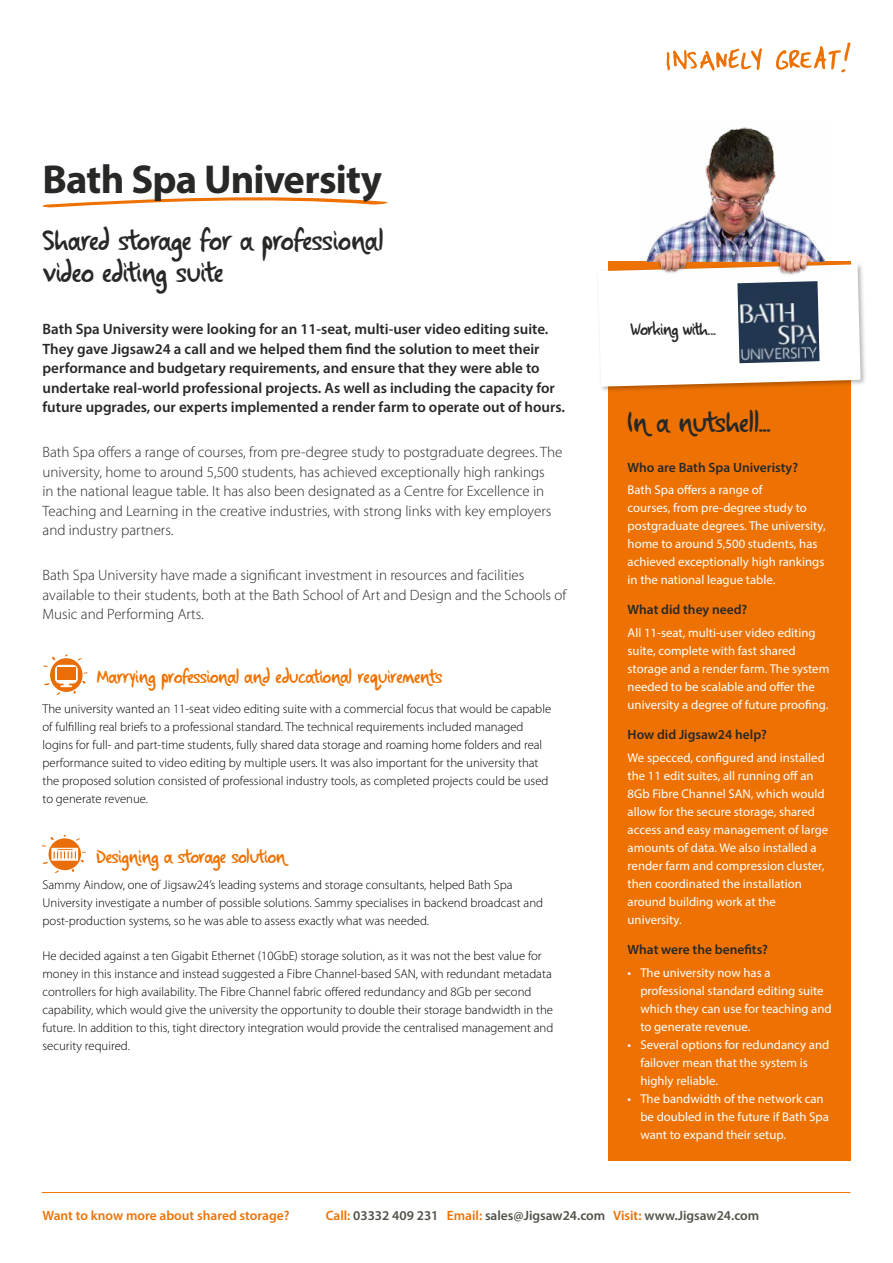
<style>
.page{position:relative;width:893px;height:1263px;background:#fff}
.page>*{position:absolute;margin:0;border:0;box-sizing:border-box;transform-origin:0 0}
.t1{font:700 40.5px "Myriad Pro";letter-spacing:-.02em;color:#282827}
.t2{font:27px/32.4px "Insanely Great";letter-spacing:.01em;color:#282827}
.t3{font:18px "Insanely Great";color:#ee7203}
.t4{font:16.5px "Insanely Great";letter-spacing:-.02em;color:#282827}
.t5{font:300 15px/19.5px "Myriad Pro";color:#282827}
.t6{font:600 15px/19.5px "Myriad Pro";color:#282827}
.t7{font:600 13.5px "Myriad Pro";color:#282827}
.t8{font:600 13.5px "Myriad Pro";color:#525149}
.t9{font:600 13.5px "Myriad Pro";color:#ee7203}
.t10{font:300 12.75px/18px "Myriad Pro";color:#000}
.t11{font:12.75px/18px "Myriad Pro";color:#fff}
.s1{color:#ee7203}
</style>
<div class="page">
<svg style="left:42px;top:197px;width:346px;height:11px"></svg>
<div style="left:608px;top:262px;width:242px;height:899px;background:#ee7203"></div>
<svg style="left:776px;top:42px;width:75px;height:31px"></svg>
<svg style="left:666px;top:48px;width:96px;height:23px"></svg>
<div style="left:596px;top:263px;width:271px;height:130px;background:#000;opacity:.27"></div>
<svg style="left:598px;top:261px;width:262px;height:126px;background:#fcf5ef"></svg>
<img style="left:641px;top:127px;width:187px;height:153px">
<hr style="left:42px;top:1192px;width:808px;height:1px;background:#ee7203">
<img style="left:737px;top:281px;width:83px;height:82px">
<svg style="left:43px;top:654px;width:45px;height:41px"></svg>
<div style="left:57px;top:667px;width:18px;height:12px;background:#e96d09"></div>
<svg style="left:41px;top:835px;width:45px;height:38px"></svg>
<h1 class="t1" style="left:43px;top:153px;width:341px">Bath Spa University</h1>
<h2 class="t2" style="left:43px;top:228px;width:342px">Shared storage for a professional video editing suite</h2>
<p class="t6" style="left:43px;top:319px;width:524px">Bath Spa University were looking for an 11-seat, multi-user video editing suite.<br>They gave Jigsaw24 a call and we helped them find the solution to meet their performance and budgetary requirements, and ensure that they were able to undertake real-world professional projects. As well as including the capacity for future upgrades, our experts implemented a render farm to operate out of hours.</p>
<p class="t5" style="left:43px;top:443px;width:521px">Bath Spa offers a range of courses, from pre-degree study to postgraduate degrees. The university, home to around 5,500 students, has achieved exceptionally high rankings<br>in the national league table. It has also been designated as a Centre for Excellence in Teaching and Learning in the creative industries, with strong links with key employers and industry partners.</p>
<p class="t5" style="left:43px;top:566px;width:525px">Bath Spa University have made a significant investment in resources and facilities available to their students, both at the Bath School of Art and Design and the Schools of<br>Music and Performing Arts.</p>
<h3 class="t3" style="left:97px;top:666px;width:347px">Marrying professional and educational requirements</h3>
<p class="t10" style="left:43px;top:700px;width:510px">The university wanted an 11-seat video editing suite with a commercial focus that would be capable of fulfilling real briefs to a professional standard. The technical requirements included managed logins for full- and part-time students, fully shared data storage and roaming home folders and real performance suited to video editing by multiple users. It was also important for the university that the proposed solution consisted of professional industry tools, as completed projects could be used to generate revenue.</p>
<h3 class="t3" style="left:97px;top:846px;width:191px">Designing a storage solution</h3>
<p class="t10" style="left:43px;top:876px;width:502px">Sammy Aindow, one of Jigsaw24’s leading systems and storage consultants, helped Bath Spa<br>University investigate a number of possible solutions. Sammy specialises in backend broadcast and post-production systems, so he was able to assess exactly what was needed.</p>
<p class="t10" style="left:43px;top:947px;width:512px">He decided against a ten Gigabit Ethernet (10GbE) storage solution, as it was not the best value for money in this instance and instead suggested a Fibre Channel-based SAN, with redundant metadata controllers for high availability. The Fibre Channel fabric offered redundancy and 8Gb per second capability, which would give the university the opportunity to double their storage bandwidth in the future. In addition to this, tight directory integration would provide the centralised management and security required.</p>
<p class="t4" style="left:630px;top:321px;width:88px">Working with...</p>
<h2 class="t2" style="left:628px;top:410px;width:145px">In a nutshell...</h2>
<p class="t7" style="left:628px;top:458px;width:172px">Who are Bath Spa Univeristy?</p>
<p class="t11" style="left:628px;top:480px;width:200px">Bath Spa offers a range of<br>courses, from pre-degree study to postgraduate degrees. The university, home to around 5,500 students, has achieved exceptionally high rankings in the national league table.</p>
<p class="t7" style="left:628px;top:601px;width:121px">What did they need?</p>
<p class="t11" style="left:628px;top:623px;width:203px">All 11-seat, multi-user video editing suite, complete with fast shared storage and a render farm. The system needed to be scalable and offer the university a degree of future proofing.</p>
<p class="t7" style="left:628px;top:726px;width:141px">How did Jigsaw24 help?</p>
<p class="t11" style="left:628px;top:748px;width:202px">We specced, configured and installed the 11 edit suites, all running off an<br>8Gb Fibre Channel SAN, which would allow for the secure storage, shared access and easy management of large amounts of data. We also installed a render farm and compression cluster, then coordinated the installation around building work at the university.</p>
<p class="t7" style="left:628px;top:941px;width:142px">What were the benefits?</p>
<p class="t11" style="left:640px;top:963px;width:193px;text-indent:-13px">• The university now has a professional standard editing suite which they can use for teaching and to generate revenue.</p>
<p class="t11" style="left:640px;top:1035px;width:191px;text-indent:-13px">• Several options for redundancy and failover mean that the system is highly reliable.</p>
<p class="t11" style="left:640px;top:1089px;width:190px;text-indent:-13px">• The bandwidth of the network can be doubled in the future if Bath Spa want to expand their setup.</p>
<p class="t9" style="left:43px;top:1207px;width:249px">Want to know more about shared storage?</p>
<p class="t8" style="left:326px;top:1207px;width:435px"><span class="s1">Call:</span> 03332 409 231 <span class="s1">Email:</span> sales@Jigsaw24.com <span class="s1">Visit:</span> www.Jigsaw24.com</p>
</div>
